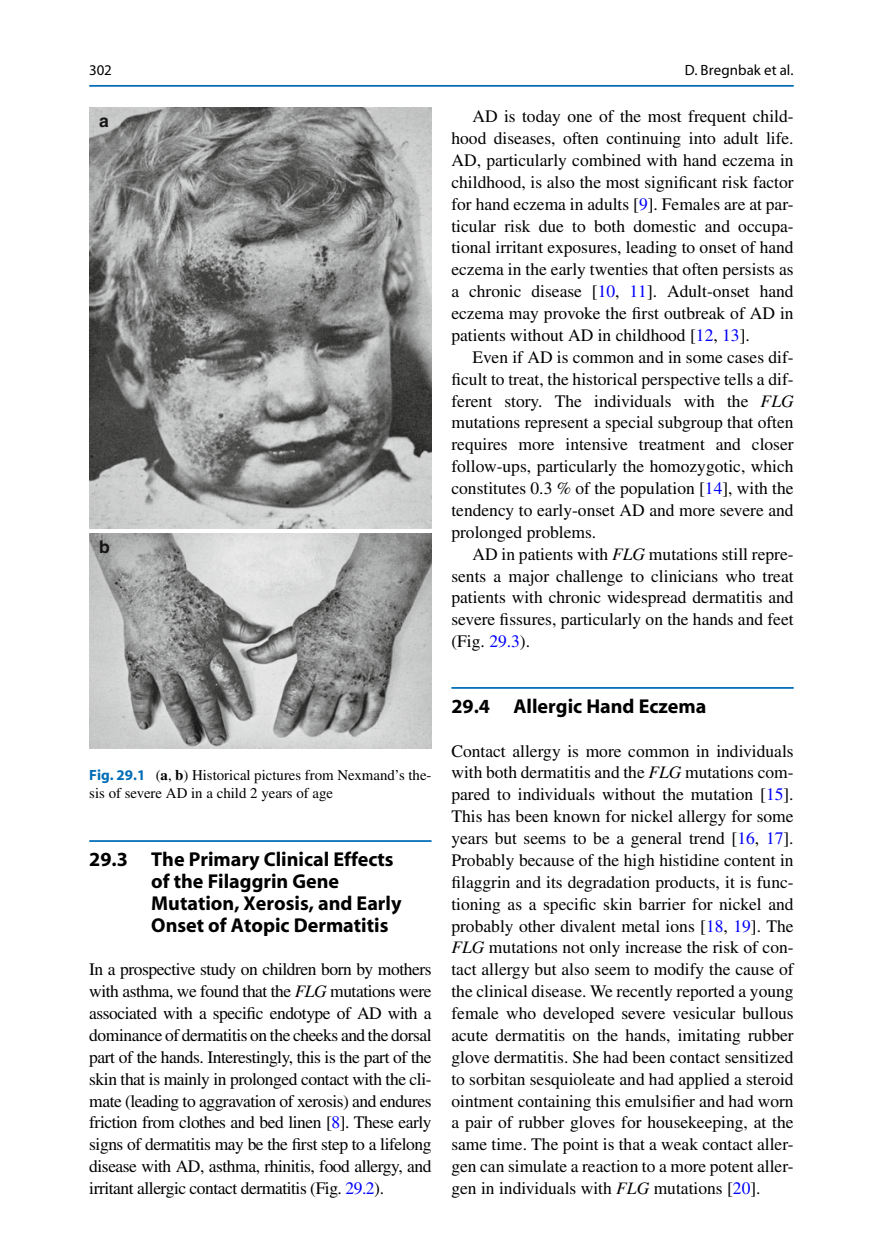
<style>
.page{position:relative;width:883px;height:1260px;background:#fff}
.page>*{position:absolute;margin:0;border:0;box-sizing:border-box;transform-origin:0 0}
.t1{font:700 20.12px/21.9px "Myriad";color:#000}
.t2{font:17.5px/21.9px "Times";color:#000;text-align:justify}
.t3{font:700 17.5px "Helvetica";color:#131413}
.t4{font:14.88px/17.5px "Times";color:#000}
.t5{font:14.88px "Myriad";letter-spacing:.005em;color:#000}
.s1{font-family:"Myriad";font-weight:700;color:#006db6}
.s2{font-weight:700}
.s3{font-style:italic}
.s4{color:#0000fa}
</style>
<div class="page">
<hr style="left:89px;top:840px;width:343px;height:2px;background:#006db6">
<hr style="left:451px;top:687px;width:343px;height:2px;background:#006db6">
<img style="left:89px;top:533px;width:343px;height:216px">
<img style="left:89px;top:107px;width:343px;height:421px">
<hr style="left:89px;top:85px;width:705px;height:2px;background:#006db6">
<p class="t5" style="left:89px;top:64px;width:24px">302</p>
<p class="t3" style="left:99px;top:114px;width:11px">a</p>
<p class="t3" style="left:99px;top:540px;width:12px">b</p>
<p class="t4" style="left:89px;top:768px;width:344px"><span class="s1">Fig. 29.1</span> ( <span class="s2">a</span> , <span class="s2">b</span> ) Historical pictures from Nexmand’s the&shy;sis of severe AD in a child 2 years of age</p>
<p class="t1" style="left:151px;top:850px;width:252px;text-indent:-62px">29.3 The Primary Clinical Effects of the Filaggrin Gene<br>Mutation, Xerosis, and Early<br>Onset of Atopic Dermatitis</p>
<p class="t2" style="left:89px;top:960px;width:344px">In a prospective study on children born by mothers with asthma, we found that the <span class="s3">FLG</span> mutations were associated with a specific endotype of AD with a dominance of dermatitis on the cheeks and the dorsal part of the hands. Interestingly, this is the part of the skin that is mainly in prolonged contact with the cli&shy;mate (leading to aggravation of xerosis) and endures friction from clothes and bed linen [ <span class="s4">8</span> ]. These early signs of dermatitis may be the first step to a lifelong disease with AD, asthma, rhinitis, food allergy, and irritant allergic contact dermatitis (Fig. <span class="s4">29.2</span> ).</p>
<p class="t5" style="left:685px;top:64px;width:110px">D. Bregnbak et al.</p>
<p class="t2" style="left:451px;top:107px;width:344px;text-indent:21px">AD is today one of the most frequent child&shy;hood diseases, often continuing into adult life.<br>AD, particularly combined with hand eczema in childhood, is also the most significant risk factor for hand eczema in adults [ <span class="s4">9</span> ]. Females are at par&shy;ticular risk due to both domestic and occupa&shy;tional irritant exposures, leading to onset of hand eczema in the early twenties that often persists as a chronic disease [ <span class="s4">10</span> , <span class="s4">11</span> ]. Adult-onset hand eczema may provoke the first outbreak of AD in patients without AD in childhood [ <span class="s4">12</span> , <span class="s4">13</span> ].</p>
<p class="t2" style="left:451px;top:348px;width:344px;text-indent:21px">Even if AD is common and in some cases dif&shy;ficult to treat, the historical perspective tells a dif&shy;ferent story. The individuals with the <span class="s3">FLG </span>mutations represent a special subgroup that often requires more intensive treatment and closer follow- ups, particularly the homozygotic, which constitutes 0.3 % of the population [ <span class="s4">14</span> ], with the tendency to early-onset AD and more severe and prolonged problems.</p>
<p class="t2" style="left:451px;top:545px;width:344px;text-indent:21px">AD in patients with <span class="s3">FLG</span> mutations still repre&shy;sents a major challenge to clinicians who treat patients with chronic widespread dermatitis and severe fissures, particularly on the hands and feet (Fig. <span class="s4">29.3</span> ).</p>
<p class="t1" style="left:451px;top:697px;width:257px">29.4 Allergic Hand Eczema</p>
<p class="t2" style="left:451px;top:741px;width:344px">Contact allergy is more common in individuals with both dermatitis and the <span class="s3">FLG</span> mutations com&shy;pared to individuals without the mutation [ <span class="s4">15</span> ].<br>This has been known for nickel allergy for some years but seems to be a general trend [ <span class="s4">16</span> , <span class="s4">17</span> ].<br>Probably because of the high histidine content in filaggrin and its degradation products, it is func&shy;tioning as a specific skin barrier for nickel and probably other divalent metal ions [ <span class="s4">18</span> , <span class="s4">19</span> ]. The <span class="s3">FLG</span> mutations not only increase the risk of con&shy;tact allergy but also seem to modify the cause of the clinical disease. We recently reported a young female who developed severe vesicular bullous acute dermatitis on the hands, imitating rubber glove dermatitis. She had been contact sensitized to sorbitan sesquioleate and had applied a steroid ointment containing this emulsifier and had worn a pair of rubber gloves for housekeeping, at the same time. The point is that a weak contact aller&shy;gen can simulate a reaction to a more potent aller&shy;gen in individuals with <span class="s3">FLG</span> mutations [ <span class="s4">20</span> ].</p>
</div>
